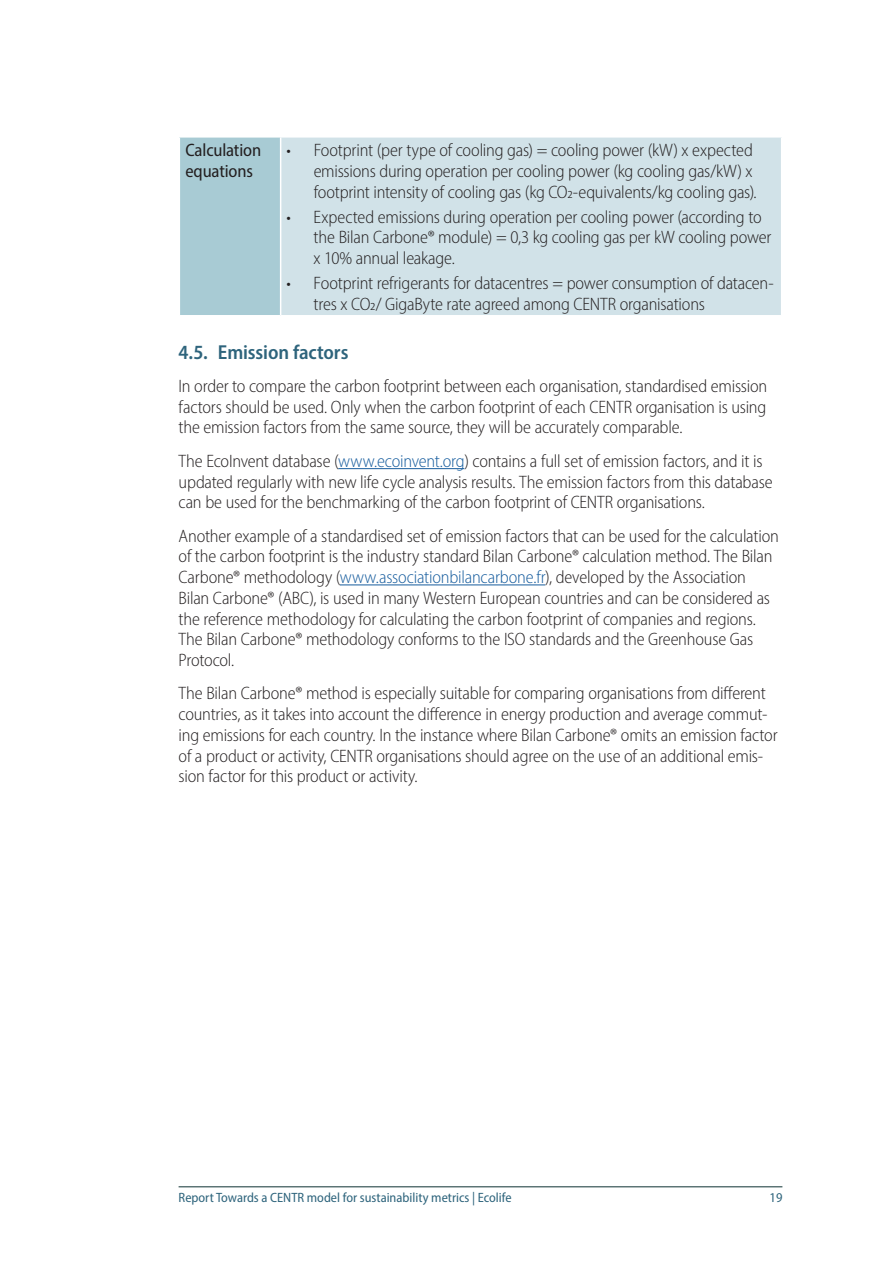
<style>
.page{position:relative;width:893px;height:1263px;background:#fff}
.page>*{position:absolute;margin:0;border:0;box-sizing:border-box;transform-origin:0 0}
.t1{font:600 semi-condensed 20.25px "Myriad Pro";letter-spacing:-.005em;color:#2e647c}
.t2{font:300 semi-condensed 18px/20.7px "Myriad Pro";letter-spacing:-.01em;color:#231f20}
.t3{font:semi-condensed 18px/20.7px "Myriad Pro";letter-spacing:-.01em;color:#231f20}
.t4{font:semi-condensed 13.5px "Myriad Pro";color:#2e647c}
.s1{color:#175d9e}
</style>
<div class="page">
<hr style="left:179px;top:1186px;width:603px;height:1px;background:#0e3233">
<hr style="left:338px;top:468px;width:126px;height:1px;background:#175d9e">
<hr style="left:340px;top:584px;width:205px;height:1px;background:#175d9e">
<div style="left:179px;top:137px;width:102px;height:179px;background:#a8cbd4"></div>
<div style="left:281px;top:137px;width:501px;height:179px;background:#d1e2e8"></div>
<hr style="left:281px;top:136px;width:501px;height:2px;background:#fff">
<hr style="left:781px;top:138px;width:1px;height:177px;background:#fff">
<hr style="left:281px;top:315px;width:501px;height:1px;background:#fff">
<hr style="left:179px;top:136px;width:102px;height:2px;background:#fff">
<hr style="left:179px;top:138px;width:1px;height:177px;background:#fff">
<hr style="left:280px;top:138px;width:1px;height:177px;background:#fff">
<hr style="left:179px;top:315px;width:102px;height:1px;background:#fff">
<p class="t3" style="left:185px;top:140px;width:77px">Calculation equations</p>
<p class="t2" style="left:314px;top:140px;width:445px;text-indent:-27px">• Footprint (per type of cooling gas) = cooling power (kW) x expected emissions during operation per cooling power (kg cooling gas/kW) x footprint intensity of cooling gas (kg CO2-equivalents/kg cooling gas).</p>
<p class="t2" style="left:314px;top:206px;width:459px;text-indent:-27px">• Expected emissions during operation per cooling power (according to the Bilan Carbone® module) = 0,3 kg cooling gas per kW cooling power x 10% annual leakage.</p>
<p class="t2" style="left:314px;top:273px;width:462px;text-indent:-27px">• Footprint refrigerants for datacentres = power consumption of datacen&shy;tres x CO2/ GigaByte rate agreed among CENTR organisations</p>
<p class="t1" style="left:179px;top:339px;width:171px">4.5. Emission factors</p>
<p class="t2" style="left:179px;top:375px;width:590px;text-align:justify">In order to compare the carbon footprint between each organisation, standardised emission factors should be used. Only when the carbon footprint of each CENTR organisation is using the emission factors from the same source, they will be accurately comparable.</p>
<p class="t2" style="left:179px;top:450px;width:596px">The EcoInvent database (<span class="s1">www.ecoinvent.org</span>) contains a full set of emission factors, and it is updated regularly with new life cycle analysis results. The emission factors from this database can be used for the benchmarking of the carbon footprint of CENTR organisations.</p>
<p class="t2" style="left:179px;top:525px;width:602px">Another example of a standardised set of emission factors that can be used for the calculation of the carbon footprint is the industry standard Bilan Carbone® calculation method. The Bilan Carbone® methodology (<span class="s1">www.associationbilancarbone.fr</span>), developed by the Association Bilan Carbone® (ABC), is used in many Western European countries and can be considered as the reference methodology for calculating the carbon footprint of companies and regions.<br>The Bilan Carbone® methodology conforms to the ISO standards and the Greenhouse Gas Protocol.</p>
<p class="t2" style="left:179px;top:683px;width:600px">The Bilan Carbone® method is especially suitable for comparing organisations from different countries, as it takes into account the difference in energy production and average commut&shy;ing emissions for each country. In the instance where Bilan Carbone® omits an emission factor of a product or activity, CENTR organisations should agree on the use of an additional emis&shy;sion factor for this product or activity.</p>
<p class="t4" style="left:179px;top:1189px;width:334px">Report Towards a CENTR model for sustainability metrics | Ecolife</p>
<p class="t4" style="left:770px;top:1189px;width:14px">19</p>
</div>
